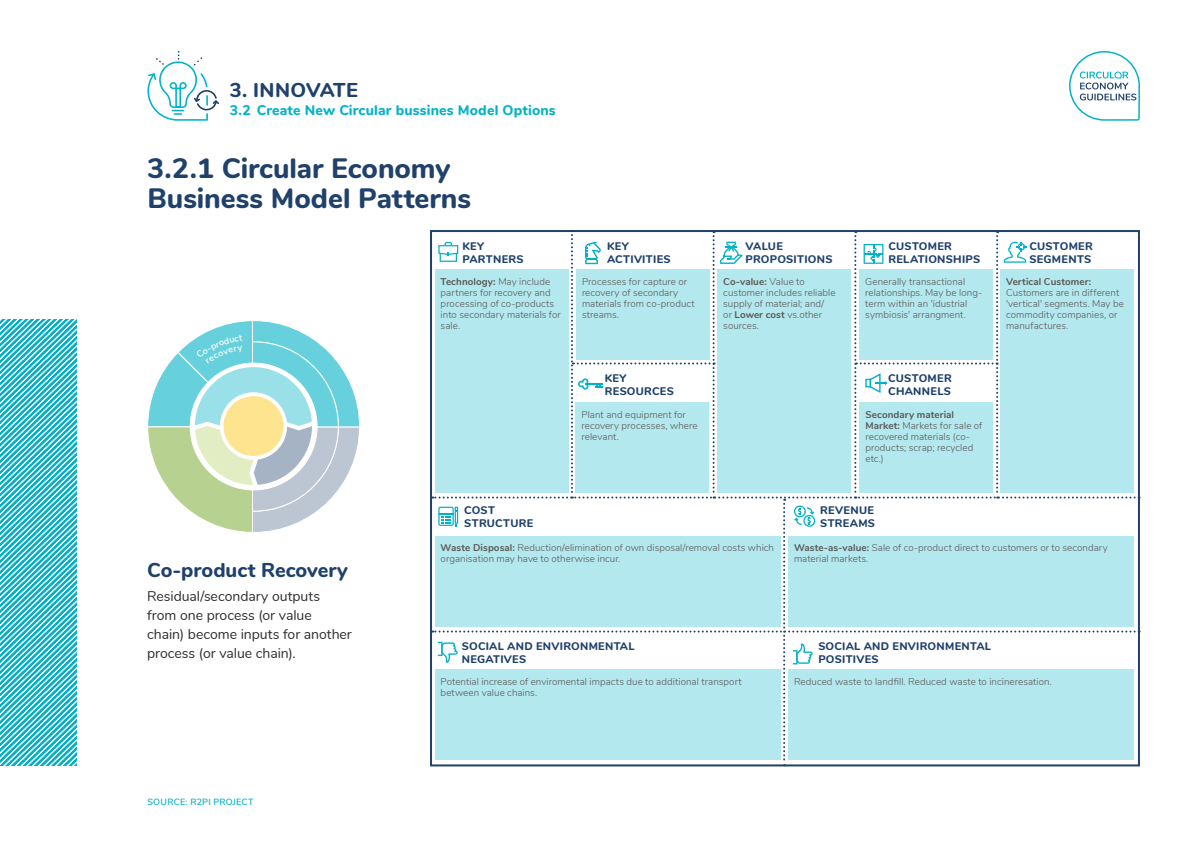
<style>
.page{position:relative;width:1191px;height:842px;background:#fff}
.page>*{position:absolute;margin:0;border:0;box-sizing:border-box;transform-origin:0 0}
.t1{font:800 28px/30px "Nunito";color:#1f416b}
.t2{font:800 20px "Nunito";color:#1f416b}
.t3{font:14px/19px "Nunito";letter-spacing:-.005em;color:#2e2e2e}
.t4{font:800 14px "Nunito";letter-spacing:.01em;color:#00b3c7}
.t5{font:800 11px/13px "Nunito";letter-spacing:.025em;color:#1f416b}
.t6{font:300 9.8px/11px "Nunito";letter-spacing:.005em;color:#5a5756}
.t7{font:700 9.8px "Nunito";letter-spacing:.005em;color:#5a5756}
.t8{font:600 9px "Nunito";letter-spacing:.025em;color:#00b2c7}
.s1{font-weight:700}
</style>
<div class="page">
<svg style="left:1069px;top:51px;width:71px;height:70px"></svg>
<svg style="left:432px;top:230px;width:707px;height:536px"></svg>
<svg style="left:0;top:319px;width:77px;height:447px"></svg>
<svg style="left:147px;top:51px;width:72px;height:70px"></svg>
<svg style="left:148px;top:321px;width:211px;height:211px"></svg>
<h2 class="t2" style="left:230px;top:75px;width:130px">3. INNOVATE</h2>
<h3 class="t4" style="left:230px;top:100px;width:328px">3.2 Create New Circular bussines Model Options</h3>
<h1 class="t1" style="left:147px;top:151px;width:325px">3.2.1 Circular Economy<br>Business Model Patterns</h1>
<p class="t5" style="left:462px;top:239px;width:63px">KEY<br>PARTNERS</p>
<p class="t6" style="left:440px;top:275px;width:122px"><span class="s1">Technology:</span> May include partners for recovery and processing of co-products into secondary materials for sale.</p>
<p class="t5" style="left:607px;top:239px;width:65px">KEY<br>ACTIVITIES</p>
<p class="t5" style="left:888px;top:239px;width:93px">CUSTOMER<br>RELATIONSHIPS</p>
<p class="t5" style="left:745px;top:239px;width:88px">VALUE<br>PROPOSITIONS</p>
<p class="t6" style="left:582px;top:275px;width:114px">Processes for capture or recovery of secondary materials from co-product streams.</p>
<p class="t6" style="left:723px;top:275px;width:114px"><span class="s1">Co-value:</span> Value to customer includes reliable supply of material; and/<br>or <span class="s1">Lower cost</span> vs.other sources.</p>
<p class="t6" style="left:865px;top:275px;width:118px">Generally transactional relationships. May be long&shy;term within an 'idustrial symbiosis' arrangment.</p>
<p class="t5" style="left:1029px;top:239px;width:65px">CUSTOMER<br>SEGMENTS</p>
<p class="t7" style="left:1006px;top:274px;width:87px">Vertical Customer:</p>
<p class="t6" style="left:1006px;top:286px;width:119px">Customers are in different 'vertical' segments. May be commodity companies, or manufactures.</p>
<p class="t5" style="left:605px;top:371px;width:71px">KEY<br>RESOURCES</p>
<p class="t5" style="left:888px;top:371px;width:65px">CUSTOMER<br>CHANNELS</p>
<p class="t6" style="left:581px;top:409px;width:118px">Plant and equipment for recovery processes, where relevant.</p>
<p class="t6" style="left:865px;top:409px;width:118px"><span class="s1">Secondary material<br>Market:</span> Markets for sale of recovered materials (co&shy;products; scrap; recycled etc.)</p>
<p class="t5" style="left:464px;top:503px;width:71px">COST<br>STRUCTURE</p>
<p class="t5" style="left:820px;top:503px;width:56px">REVENUE<br>STREAMS</p>
<h2 class="t2" style="left:147px;top:556px;width:202px">Co-product Recovery</h2>
<h3 class="t3" style="left:147px;top:586px;width:206px">Residual/secondary outputs from one process (or value chain) become inputs for another process (or value chain).</h3>
<p class="t8" style="left:147px;top:795px;width:108px">SOURCE: R2PI PROJECT</p>
<p class="t6" style="left:440px;top:542px;width:335px"><span class="s1">Waste Disposal:</span> Reduction/elimination of own disposal/removal costs which organisation may have to otherwise incur.</p>
<p class="t6" style="left:794px;top:542px;width:315px"><span class="s1">Waste-as-value:</span> Sale of co-product direct to customers or to secondary material markets.</p>
<p class="t5" style="left:462px;top:639px;width:174px">SOCIAL AND ENVIRONMENTAL<br>NEGATIVES</p>
<p class="t5" style="left:818px;top:639px;width:174px">SOCIAL AND ENVIRONMENTAL<br>POSITIVES</p>
<p class="t6" style="left:440px;top:675px;width:302px">Potential increase of enviromental impacts due to additional transport between value chains.</p>
<p class="t6" style="left:794px;top:675px;width:259px">Reduced waste to landfill. Reduced waste to incineresation.</p>
</div>
